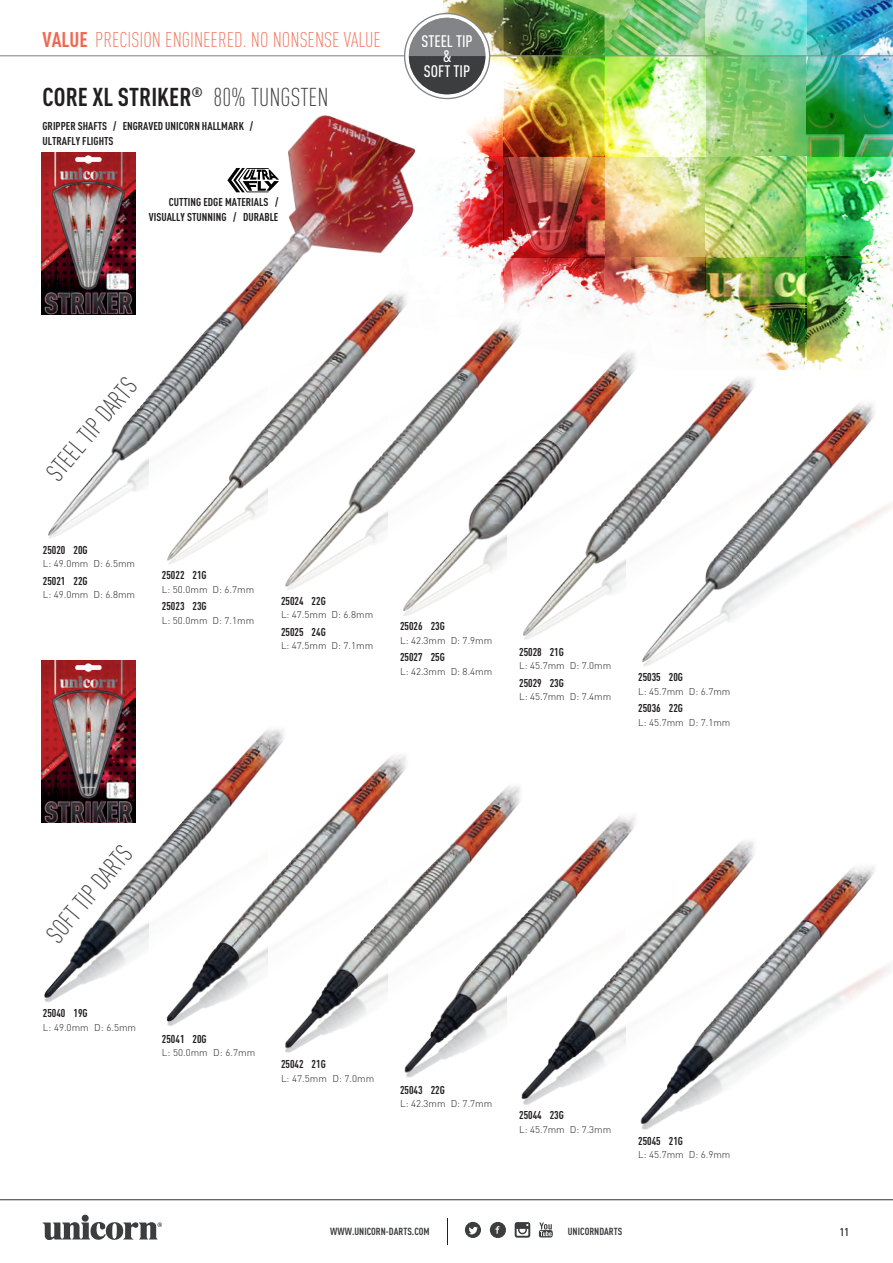
<style>
.page{position:relative;width:893px;height:1263px;background:#fff}
.page>*{position:absolute;margin:0;border:0;box-sizing:border-box;transform-origin:0 0}
.t1{font:700 25.5px "DIN Cond";color:#231f20}
.t2{font:300 25.5px "DIN Cond";color:#3e3e3f}
.t3{font:300 21px "DIN Cond";color:#f3755d}
.t4{font:500 16.5px/15px "DIN Cond";color:#fff;text-align:center}
.t5{font:700 11.25px/15px "DIN Cond";color:#231f20;text-align:right}
.t6{font:700 11.25px "DIN Cond";color:#3b3d3f}
.t7{font:700 10.2px "DIN Cond";color:#3b3d3f}
.t8{font:300 9.75px "DIN";color:#231f20}
.s1{font-weight:700;color:#f2664f}
.s2{font-weight:300;color:#3e3e3f}
</style>
<div class="page">
<img style="left:397px;top:0;width:409px;height:370px">
<img style="left:403px;top:56px;width:490px;height:100px">
<img style="left:436px;top:156px;width:168px;height:101px">
<img style="left:436px;top:257px;width:269px;height:101px">
<svg style="left:620px;top:158px;width:22px;height:22px"></svg>
<svg style="left:671px;top:252px;width:22px;height:5px"></svg>
<img style="left:705px;top:156px;width:101px;height:202px">
<img style="left:806px;top:156px;width:87px;height:214px">
<img style="left:504px;top:0;width:389px;height:55px">
<img style="left:43px;top:78px;width:393px;height:460px">
<img style="left:44px;top:724px;width:240px;height:278px">
<img style="left:162px;top:288px;width:248px;height:276px">
<img style="left:162px;top:751px;width:244px;height:275px">
<img style="left:281px;top:318px;width:242px;height:272px">
<img style="left:281px;top:781px;width:240px;height:272px">
<img style="left:400px;top:347px;width:239px;height:268px">
<img style="left:400px;top:811px;width:235px;height:266px">
<img style="left:520px;top:373px;width:234px;height:267px">
<img style="left:520px;top:836px;width:234px;height:268px">
<img style="left:639px;top:398px;width:238px;height:268px">
<img style="left:639px;top:862px;width:238px;height:268px">
<img style="left:41px;top:152px;width:94px;height:162px">
<img style="left:41px;top:661px;width:94px;height:162px">
<svg style="left:227px;top:168px;width:52px;height:24px"></svg>
<hr style="left:0;top:55px;width:893px;height:1px;background:#838487">
<div style="left:82px;top:1215px;width:7px;height:7px;background:#3b3d3f;border-radius:50%"></div>
<svg style="left:42px;top:1221px;width:120px;height:19px"></svg>
<svg style="left:447px;top:1218px;width:1px;height:26px"></svg>
<svg style="left:490px;top:1222px;width:16px;height:16px"></svg>
<svg style="left:465px;top:1222px;width:16px;height:16px"></svg>
<svg style="left:539px;top:1222px;width:14px;height:15px"></svg>
<svg style="left:515px;top:1222px;width:15px;height:16px"></svg>
<hr style="left:0;top:1199px;width:893px;height:1px;background:#3b3d3f">
<svg style="left:405px;top:14px;width:85px;height:85px"></svg>
<svg style="left:409px;top:18px;width:76px;height:76px;background:#797a7b"></svg>
<h2 class="t3" style="left:43px;top:28px;width:340px"><span class="s1">VALUE</span> PRECISION ENGINEERED. NO NONSENSE VALUE</h2>
<h3 class="t4" style="left:421px;top:33px;width:53px">STEEL TIP &amp;<br>SOFT TIP</h3>
<h1 class="t1" style="left:43px;top:82px;width:288px">CORE XL STRIKER<sup>®</sup> <span class="s2">80% TUNGSTEN</span></h1>
<p class="t5" style="left:43px;top:118px;width:212px;text-align:left">GRIPPER SHAFTS / ENGRAVED UNICORN HALLMARK /<br>ULTRAFLY FLIGHTS</p>
<p class="t5" style="left:149px;top:194px;width:131px">CUTTING EDGE MATERIALS /<br>VISUALLY STUNNING / DURABLE</p>
<h1 class="t2" style="left:40px;top:467px;width:126px;rotate:-50deg">STEEL TIP DARTS</h1>
<p class="t5" style="left:43px;top:542px;width:46px">25020 20G</p>
<p class="t8" style="left:43px;top:557px;width:94px">L: 49.0mm D: 6.5mm</p>
<p class="t5" style="left:43px;top:573px;width:46px">25021 22G</p>
<p class="t8" style="left:43px;top:589px;width:94px">L: 49.0mm D: 6.8mm</p>
<p class="t5" style="left:162px;top:567px;width:46px">25022 21G</p>
<p class="t8" style="left:162px;top:583px;width:94px">L: 50.0mm D: 6.7mm</p>
<p class="t5" style="left:162px;top:598px;width:46px">25023 23G</p>
<p class="t8" style="left:162px;top:614px;width:94px">L: 50.0mm D: 7.1mm</p>
<p class="t5" style="left:281px;top:593px;width:46px">25024 22G</p>
<p class="t8" style="left:281px;top:608px;width:94px">L: 47.5mm D: 6.8mm</p>
<p class="t5" style="left:281px;top:624px;width:46px">25025 24G</p>
<p class="t8" style="left:281px;top:640px;width:94px">L: 47.5mm D: 7.1mm</p>
<p class="t5" style="left:400px;top:618px;width:46px">25026 23G</p>
<p class="t8" style="left:400px;top:634px;width:94px">L: 42.3mm D: 7.9mm</p>
<p class="t5" style="left:400px;top:649px;width:46px">25027 25G</p>
<p class="t8" style="left:400px;top:665px;width:94px">L: 42.3mm D: 8.4mm</p>
<p class="t5" style="left:519px;top:644px;width:46px">25028 21G</p>
<p class="t8" style="left:519px;top:660px;width:94px">L: 45.7mm D: 7.0mm</p>
<p class="t5" style="left:519px;top:675px;width:46px">25029 23G</p>
<p class="t8" style="left:519px;top:691px;width:94px">L: 45.7mm D: 7.4mm</p>
<p class="t5" style="left:638px;top:669px;width:46px">25035 20G</p>
<p class="t8" style="left:638px;top:685px;width:94px">L: 45.7mm D: 6.7mm</p>
<p class="t5" style="left:638px;top:700px;width:46px">25036 22G</p>
<p class="t8" style="left:638px;top:716px;width:94px">L: 45.7mm D: 7.1mm</p>
<h1 class="t2" style="left:40px;top:929px;width:119px;rotate:-50deg">SOFT TIP DARTS</h1>
<p class="t5" style="left:43px;top:1005px;width:46px">25040 19G</p>
<p class="t8" style="left:43px;top:1021px;width:95px">L: 49.0mm D: 6.5mm</p>
<p class="t5" style="left:162px;top:1031px;width:46px">25041 20G</p>
<p class="t8" style="left:162px;top:1046px;width:95px">L: 50.0mm D: 6.7mm</p>
<p class="t5" style="left:281px;top:1056px;width:46px">25042 21G</p>
<p class="t8" style="left:281px;top:1072px;width:95px">L: 47.5mm D: 7.0mm</p>
<p class="t5" style="left:400px;top:1082px;width:46px">25043 22G</p>
<p class="t8" style="left:400px;top:1097px;width:94px">L: 42.3mm D: 7.7mm</p>
<p class="t5" style="left:519px;top:1107px;width:46px">25044 23G</p>
<p class="t8" style="left:519px;top:1123px;width:94px">L: 45.7mm D: 7.3mm</p>
<p class="t5" style="left:638px;top:1133px;width:46px">25045 21G</p>
<p class="t8" style="left:638px;top:1148px;width:94px">L: 45.7mm D: 6.9mm</p>
<p class="t7" style="left:330px;top:1225px;width:101px">WWW.UNICORN-DARTS.COM</p>
<p class="t7" style="left:568px;top:1225px;width:56px">UNICORNDARTS</p>
<p class="t6" style="left:840px;top:1225px;width:11px">11</p>
</div>
